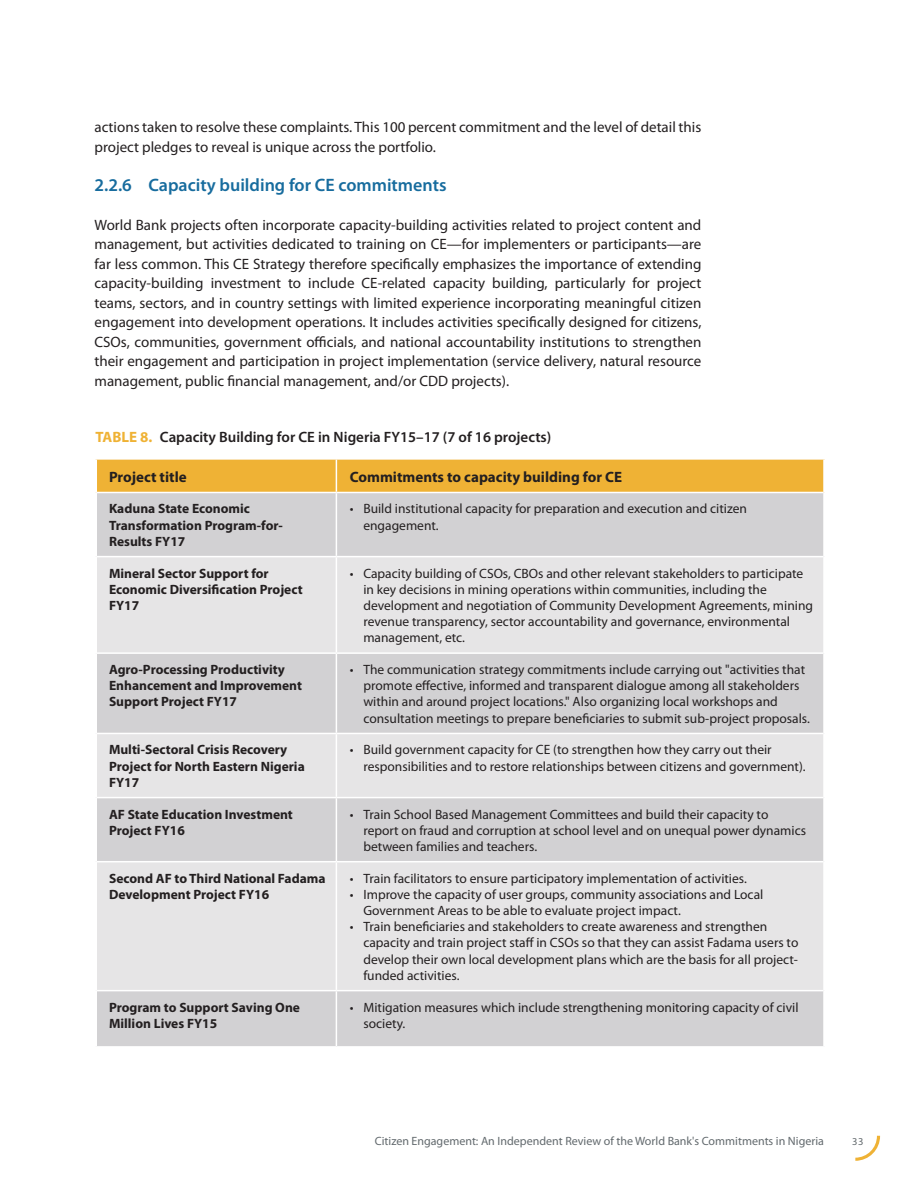
<style>
.page{position:relative;width:918px;height:1188px;background:#fff}
.page>*{position:absolute;margin:0;border:0;box-sizing:border-box;transform-origin:0 0}
.t1{font:600 18px "Myriad Pro";color:#176c9e}
.t2{font:15px/19.5px "Myriad Pro";color:#231f20}
.t3{font:600 15px "Myriad Pro";color:#231f20}
.t4{font:700 15px "Myriad Pro";color:#231f20}
.t5{font:13.5px/16.2px "Myriad Pro";color:#231f20}
.t6{font:700 13.5px/16.2px "Myriad Pro";color:#231f20}
.t7{font:12px "Myriad Pro";color:#62696d}
.t8{font:10.5px "Myriad Pro";color:#62696d}
.s1{font-weight:700;color:#efb235}
</style>
<div class="page">
<svg style="left:855px;top:1136px;width:25px;height:25px"></svg>
<div style="left:97px;top:460px;width:726px;height:32px;background:#efb235"></div>
<div style="left:97px;top:493px;width:726px;height:553px;background:#d2d1d3"></div>
<svg style="left:97px;top:557px;width:726px;height:433px;background:#dfdedf"></svg>
<hr style="left:336px;top:460px;width:1px;height:32px;background:#fff">
<hr style="left:336px;top:493px;width:1px;height:63px;background:#fff">
<hr style="left:97px;top:556px;width:239px;height:1px;background:#fff">
<hr style="left:336px;top:556px;width:487px;height:1px;background:#fff">
<hr style="left:336px;top:557px;width:1px;height:95px;background:#fff">
<hr style="left:97px;top:652px;width:239px;height:2px;background:#fff">
<hr style="left:336px;top:652px;width:487px;height:2px;background:#fff">
<hr style="left:336px;top:654px;width:1px;height:79px;background:#fff">
<hr style="left:97px;top:733px;width:239px;height:1px;background:#fff">
<hr style="left:336px;top:733px;width:487px;height:1px;background:#fff">
<hr style="left:336px;top:734px;width:1px;height:63px;background:#fff">
<hr style="left:97px;top:797px;width:239px;height:1px;background:#fff">
<hr style="left:336px;top:797px;width:487px;height:1px;background:#fff">
<hr style="left:336px;top:798px;width:1px;height:63px;background:#fff">
<hr style="left:97px;top:861px;width:239px;height:1px;background:#fff">
<hr style="left:336px;top:861px;width:487px;height:1px;background:#fff">
<hr style="left:336px;top:862px;width:1px;height:128px;background:#fff">
<hr style="left:97px;top:990px;width:239px;height:1px;background:#fff">
<hr style="left:336px;top:990px;width:487px;height:1px;background:#fff">
<hr style="left:336px;top:991px;width:1px;height:55px;background:#fff">
<p class="t2" style="left:94px;top:117px;width:608px">actions taken to resolve these complaints. This 100 percent commitment and the level of detail this project pledges to reveal is unique across the portfolio.</p>
<h1 class="t1" style="left:94px;top:173px;width:354px">2.2.6 Capacity building for CE commitments</h1>
<p class="t2" style="left:94px;top:214px;width:609px;text-align:justify">World Bank projects often incorporate capacity-building activities related to project content and management, but activities dedicated to training on CE—for implementers or participants—are far less common. This CE Strategy therefore specifically emphasizes the importance of extending capacity-building investment to include CE-related capacity building, particularly for project teams, sectors, and in country settings with limited experience incorporating meaningful citizen engagement into development operations. It includes activities specifically designed for citizens, CSOs, communities, government officials, and national accountability institutions to strengthen their engagement and participation in project implementation (service delivery, natural resource management, public financial management, and/or CDD projects).</p>
<p class="t3" style="left:96px;top:427px;width:457px"><span class="s1">TABLE 8.</span> Capacity Building for CE in Nigeria FY15–17 (7 of 16 projects)</p>
<p class="t4" style="left:109px;top:467px;width:79px">Project title</p>
<p class="t4" style="left:350px;top:467px;width:274px">Commitments to capacity building for CE</p>
<p class="t6" style="left:109px;top:500px;width:175px">Kaduna State Economic<br>Transformation Program-for-<br>Results FY17</p>
<p class="t5" style="left:363px;top:501px;width:385px;text-indent:-14px">• Build institutional capacity for preparation and execution and citizen engagement.</p>
<p class="t6" style="left:109px;top:564px;width:195px">Mineral Sector Support for<br>Economic Diversification Project<br>FY17</p>
<p class="t5" style="left:363px;top:565px;width:451px;text-indent:-14px">• Capacity building of CSOs, CBOs and other relevant stakeholders to participate in key decisions in mining operations within communities, including the development and negotiation of Community Development Agreements, mining revenue transparency, sector accountability and governance, environmental management, etc.</p>
<p class="t6" style="left:109px;top:661px;width:195px">Agro-Processing Productivity<br>Enhancement and Improvement<br>Support Project FY17</p>
<p class="t5" style="left:363px;top:661px;width:448px;text-indent:-14px">• The communication strategy commitments include carrying out "activities that promote effective, informed and transparent dialogue among all stakeholders within and around project locations." Also organizing local workshops and consultation meetings to prepare beneficiaries to submit sub-project proposals.</p>
<p class="t6" style="left:109px;top:741px;width:197px">Multi-Sectoral Crisis Recovery<br>Project for North Eastern Nigeria<br>FY17</p>
<p class="t5" style="left:363px;top:742px;width:444px;text-indent:-14px">• Build government capacity for CE (to strengthen how they carry out their responsibilities and to restore relationships between citizens and government).</p>
<p class="t6" style="left:109px;top:805px;width:185px">AF State Education Investment<br>Project FY16</p>
<p class="t5" style="left:363px;top:806px;width:444px;text-indent:-14px">• Train School Based Management Committees and build their capacity to report on fraud and corruption at school level and on unequal power dynamics between families and teachers.</p>
<p class="t6" style="left:109px;top:870px;width:218px">Second AF to Third National Fadama<br>Development Project FY16</p>
<p class="t5" style="left:350px;top:870px;width:399px">• Train facilitators to ensure participatory implementation of activities.</p>
<p class="t5" style="left:363px;top:886px;width:402px;text-indent:-14px">• Improve the capacity of user groups, community associations and Local<br>Government Areas to be able to evaluate project impact.</p>
<p class="t5" style="left:363px;top:918px;width:437px;text-indent:-14px">• Train beneficiaries and stakeholders to create awareness and strengthen capacity and train project staff in CSOs so that they can assist Fadama users to develop their own local development plans which are the basis for all project&shy;funded activities.</p>
<p class="t6" style="left:109px;top:998px;width:193px">Program to Support Saving One<br>Million Lives FY15</p>
<p class="t5" style="left:363px;top:999px;width:437px;text-indent:-14px">• Mitigation measures which include strengthening monitoring capacity of civil society.</p>
<p class="t7" style="left:375px;top:1133px;width:451px">Citizen Engagement: An Independent Review of the World Bank's Commitments in Nigeria</p>
<p class="t8" style="left:852px;top:1135px;width:13px">33</p>
</div>
